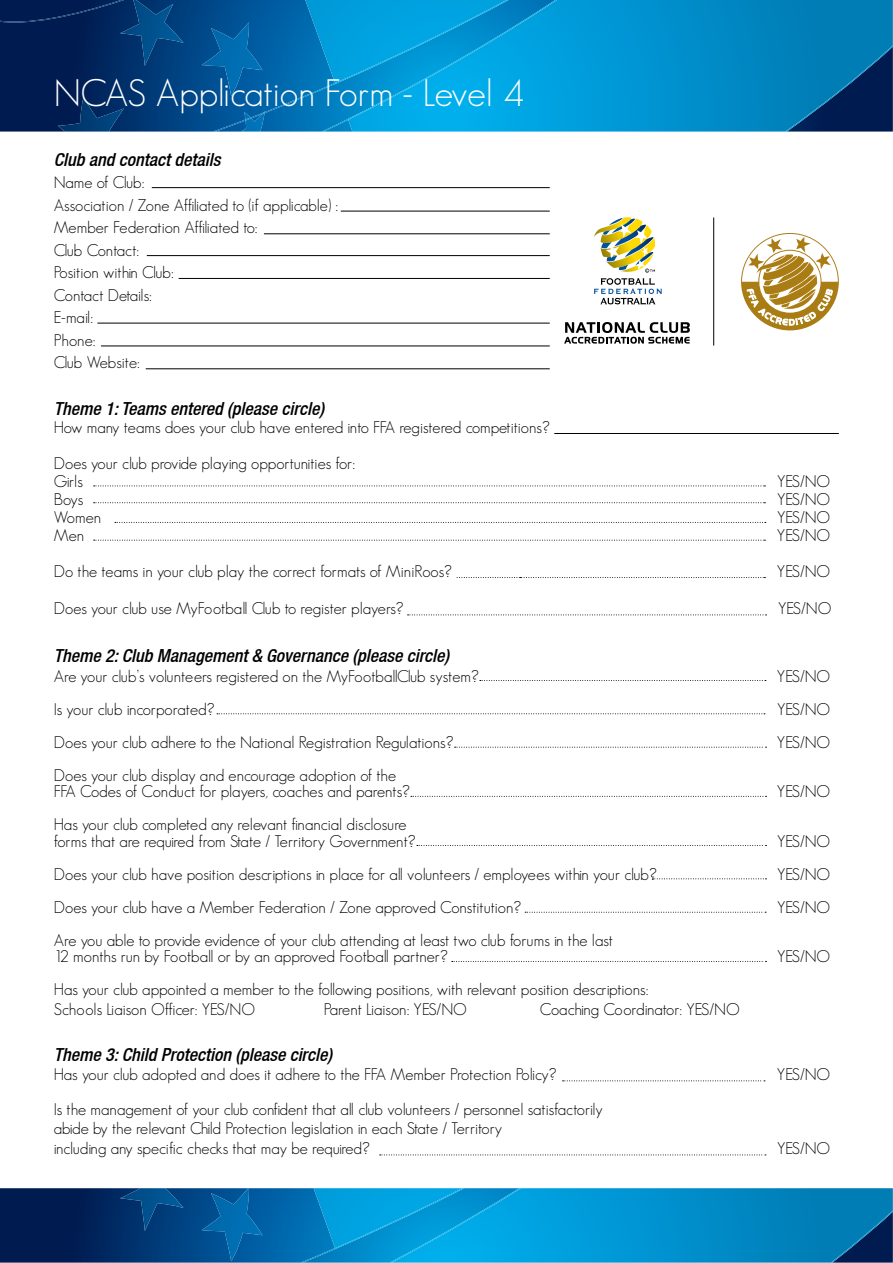
<style>
.page{position:relative;width:893px;height:1263px;background:#fff}
.page>*{position:absolute;margin:0;border:0;box-sizing:border-box;transform-origin:0 0}
.t1{font:300 37.5px "Geosans";color:#fff}
.t2{font:italic 500 condensed 18px "Helvetica Neue LT";color:#000}
.t3{font:300 16.5px/22.5px "Geosans";color:#000}
</style>
<div class="page">
<svg style="left:0;top:0;width:335px;height:132px;background:#01427e"></svg>
<svg style="left:335px;top:0;width:558px;height:132px;background:#018fcb"></svg>
<svg style="left:241px;top:111px;width:24px;height:21px"></svg>
<svg style="left:120px;top:0;width:63px;height:66px;background:#02407b"></svg>
<svg style="left:202px;top:22px;width:60px;height:74px;background:#025ea1"></svg>
<svg style="left:58px;top:97px;width:66px;height:35px;background:#053167"></svg>
<svg style="left:0;top:1188px;width:301px;height:75px;background:#02356f"></svg>
<svg style="left:120px;top:1188px;width:63px;height:43px;background:#03427e"></svg>
<svg style="left:202px;top:1188px;width:60px;height:73px;background:#035fa2"></svg>
<hr style="left:152px;top:187px;width:398px;height:1px;background:#000">
<hr style="left:341px;top:211px;width:209px;height:1px;background:#000">
<hr style="left:264px;top:233px;width:286px;height:1px;background:#000">
<hr style="left:147px;top:255px;width:403px;height:1px;background:#000">
<hr style="left:179px;top:278px;width:371px;height:1px;background:#000">
<hr style="left:97px;top:323px;width:453px;height:1px;background:#000">
<hr style="left:101px;top:346px;width:449px;height:1px;background:#000">
<hr style="left:146px;top:368px;width:404px;height:1px;background:#000">
<svg style="left:94px;top:486px;width:671px;height:1px"></svg>
<svg style="left:94px;top:502px;width:671px;height:1px"></svg>
<svg style="left:94px;top:540px;width:671px;height:1px"></svg>
<svg style="left:457px;top:577px;width:308px;height:1px"></svg>
<svg style="left:407px;top:615px;width:359px;height:1px"></svg>
<hr style="left:554px;top:433px;width:285px;height:1px;background:#000">
<svg style="left:115px;top:522px;width:651px;height:1px"></svg>
<svg style="left:562px;top:1080px;width:203px;height:1px"></svg>
<svg style="left:380px;top:1155px;width:386px;height:1px"></svg>
<hr style="left:713px;top:218px;width:1px;height:128px;background:#000">
<svg style="left:564px;top:322px;width:126px;height:22px"></svg>
<svg style="left:594px;top:217px;width:68px;height:88px"></svg>
<svg style="left:741px;top:233px;width:98px;height:97px"></svg>
<svg style="left:480px;top:680px;width:286px;height:1px"></svg>
<svg style="left:217px;top:713px;width:548px;height:1px"></svg>
<svg style="left:455px;top:747px;width:311px;height:1px"></svg>
<svg style="left:411px;top:796px;width:355px;height:1px"></svg>
<svg style="left:417px;top:845px;width:349px;height:1px"></svg>
<svg style="left:525px;top:912px;width:241px;height:1px"></svg>
<svg style="left:652px;top:878px;width:114px;height:1px"></svg>
<svg style="left:452px;top:961px;width:314px;height:1px"></svg>
<svg style="left:301px;top:1188px;width:592px;height:75px;background:#028fcb"></svg>
<h1 class="t1" style="left:54px;top:72px;width:471px">NCAS Application Form - Level 4</h1>
<p class="t2" style="left:54px;top:149px;width:168px">Club and contact details</p>
<p class="t3" style="left:54px;top:171px;width:286px">Name of Club:<br>Association / Zone Affiliated to (if applicable) :<br>Member Federation Affiliated to:<br>Club Contact:<br>Position within Club:<br>Contact Details:<br>E-mail:<br>Phone:<br>Club Website:</p>
<p class="t2" style="left:54px;top:398px;width:272px">Theme 1: Teams entered (please circle)</p>
<p class="t3" style="left:54px;top:409px;width:497px;line-height:36px">How many teams does your club have entered into FFA registered competitions?<br>Does your club provide playing opportunities for:</p>
<p class="t3" style="left:54px;top:470px;width:31px">Girls</p>
<p class="t3" style="left:777px;top:470px;width:55px">YES/NO</p>
<p class="t3" style="left:54px;top:488px;width:31px">Boys</p>
<p class="t3" style="left:777px;top:488px;width:55px">YES/NO</p>
<p class="t3" style="left:54px;top:506px;width:49px">Women</p>
<p class="t3" style="left:777px;top:506px;width:55px">YES/NO</p>
<p class="t3" style="left:54px;top:524px;width:32px">Men</p>
<p class="t3" style="left:777px;top:524px;width:55px">YES/NO</p>
<p class="t3" style="left:54px;top:560px;width:400px">Do the teams in your club play the correct formats of MiniRoos?</p>
<p class="t3" style="left:777px;top:560px;width:55px">YES/NO</p>
<p class="t3" style="left:54px;top:597px;width:351px">Does your club use MyFootball Club to register players?</p>
<p class="t3" style="left:778px;top:597px;width:55px">YES/NO</p>
<p class="t2" style="left:54px;top:645px;width:397px">Theme 2: Club Management &amp; Governance (please circle)</p>
<p class="t3" style="left:54px;top:665px;width:426px">Are your club’s volunteers registered on the MyFootballClub system?</p>
<p class="t3" style="left:777px;top:665px;width:55px">YES/NO</p>
<p class="t3" style="left:54px;top:698px;width:162px">Is your club incorporated?</p>
<p class="t3" style="left:777px;top:698px;width:55px">YES/NO</p>
<p class="t3" style="left:54px;top:731px;width:401px">Does your club adhere to the National Registration Regulations?</p>
<p class="t3" style="left:777px;top:731px;width:55px">YES/NO</p>
<p class="t3" style="left:54px;top:767px;width:358px;line-height:16.5px">Does your club display and encourage adoption of the<br>FFA Codes of Conduct for players, coaches and parents?</p>
<p class="t3" style="left:777px;top:780px;width:55px">YES/NO</p>
<p class="t3" style="left:54px;top:816px;width:363px;line-height:16.5px">Has your club completed any relevant financial disclosure forms that are required from State / Territory Government?</p>
<p class="t3" style="left:777px;top:830px;width:55px">YES/NO</p>
<p class="t3" style="left:54px;top:863px;width:604px">Does your club have position descriptions in place for all volunteers / employees within your club?</p>
<p class="t3" style="left:777px;top:863px;width:55px">YES/NO</p>
<p class="t3" style="left:54px;top:896px;width:469px">Does your club have a Member Federation / Zone approved Constitution?</p>
<p class="t3" style="left:777px;top:896px;width:55px">YES/NO</p>
<p class="t3" style="left:54px;top:932px;width:561px;line-height:16.5px">Are you able to provide evidence of your club attending at least two club forums in the last<br>12 months run by Football or by an approved Football partner?</p>
<p class="t3" style="left:777px;top:945px;width:55px">YES/NO</p>
<p class="t3" style="left:54px;top:980px;width:596px;line-height:19.8px">Has your club appointed a member to the following positions, with relevant position descriptions:<br>Schools Liaison Officer: YES/NO</p>
<p class="t3" style="left:324px;top:998px;width:144px">Parent Liaison: YES/NO</p>
<p class="t3" style="left:540px;top:998px;width:201px">Coaching Coordinator: YES/NO</p>
<p class="t2" style="left:54px;top:1044px;width:280px">Theme 3: Child Protection (please circle)</p>
<p class="t3" style="left:54px;top:1063px;width:504px">Has your club adopted and does it adhere to the FFA Member Protection Policy?</p>
<p class="t3" style="left:777px;top:1063px;width:55px">YES/NO</p>
<p class="t3" style="left:54px;top:1099px;width:551px;line-height:19.5px">Is the management of your club confident that all club volunteers / personnel satisfactorily abide by the relevant Child Protection legislation in each State / Territory<br>including any specific checks that may be required?</p>
<p class="t3" style="left:777px;top:1137px;width:55px">YES/NO</p>
</div>
